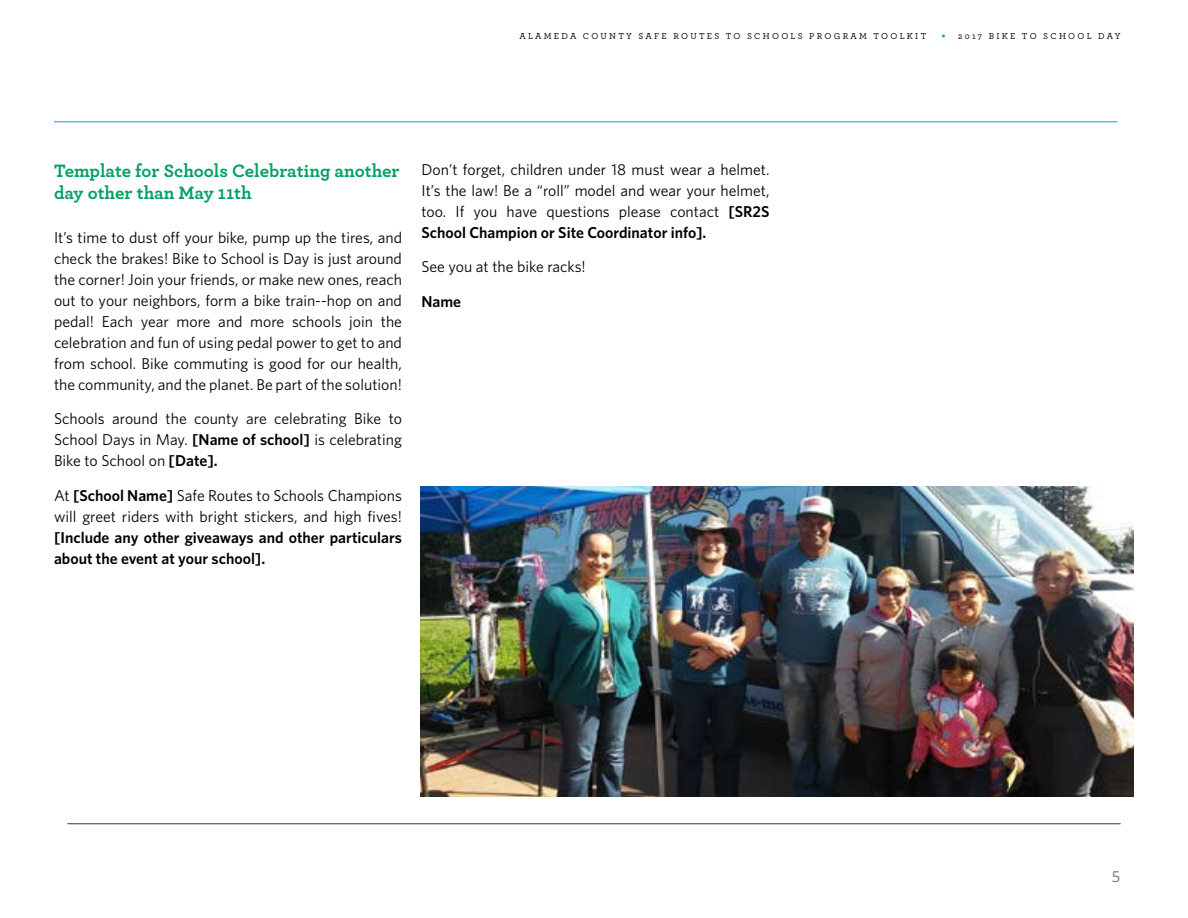
<style>
.page{position:relative;width:1188px;height:918px;background:#fff}
.page>*{position:absolute;margin:0;border:0;box-sizing:border-box;transform-origin:0 0}
._1__Header_3{font:700 18.75px/22.5px "Archer";color:#00a160}
._1__Body_Text2{font:15.75px/21px "Whitney";color:#000;text-align:justify}
._1__Body_Text2-2{font:600 15.75px/21px "Whitney";color:#000;text-align:justify}
.t1{font:15.75px "Whitney";color:#636466}
.t2{font:500 9px "Archer";letter-spacing:.25em;color:#000}
.s1{font-size:15px;color:#009ddc}
.s2{font-weight:600}
.s3{font-weight:400}
</style>
<div class="page">
<hr style="left:54px;top:121px;width:1063px;height:1px;background:#009ddc">
<hr style="left:67px;top:823px;width:1053px;height:1px;background:#636466">
<hr style="left:68px;top:823px;width:1053px;height:1px;background:#636466">
<img style="left:420px;top:486px;width:714px;height:310px">
<p class="t2" style="left:519px;top:30px;width:428px">ALAMEDA COUNTY SAFE ROUTES TO SCHOOLS PROGRAM TOOLKIT <span class="s1">•</span></p>
<p class="t2" style="left:958px;top:30px;width:164px">2017 BIKE TO SCHOOL DAY</p>
<p class="_1__Header_3" style="left:54px;top:158px;width:347px">Template for Schools Celebrating another day other than May 11th</p>
<p class="_1__Body_Text2" style="left:54px;top:227px;width:350px">It’s time to dust off your bike, pump up the tires, and check the brakes! Bike to School is Day is just around the corner! Join your friends, or make new ones, reach out to your neighbors, form a bike train--hop on and pedal! Each year more and more schools join the celebration and fun of using pedal power to get to and from school. Bike commuting is good for our health, the community, and the planet. Be part of the solution!</p>
<p class="_1__Body_Text2" style="left:54px;top:408px;width:350px">Schools around the county are celebrating Bike to School Days in May. <span class="s2">[Name of school]</span> is celebrating Bike to School on <span class="s2">[Date].</span></p>
<p class="_1__Body_Text2-2" style="left:54px;top:485px;width:350px"><span class="s3">At</span> [School Name] <span class="s3">Safe Routes to Schools Champions will greet riders with bright stickers, and high fives! </span>[Include any other giveaways and other particulars about the event at your school].</p>
<p class="_1__Body_Text2" style="left:422px;top:158px;width:350px">Don’t forget, children under 18 must wear a helmet.<br>It’s the law! Be a “roll” model and wear your helmet, too. If you have questions please contact <span class="s2">[SR2S School Champion or Site Coordinator info].</span></p>
<p class="_1__Body_Text2" style="left:422px;top:256px;width:166px">See you at the bike racks!</p>
<p class="_1__Body_Text2-2" style="left:422px;top:290px;width:41px">Name</p>
<p class="t1" style="left:1112px;top:866px;width:10px">5</p>
</div>
